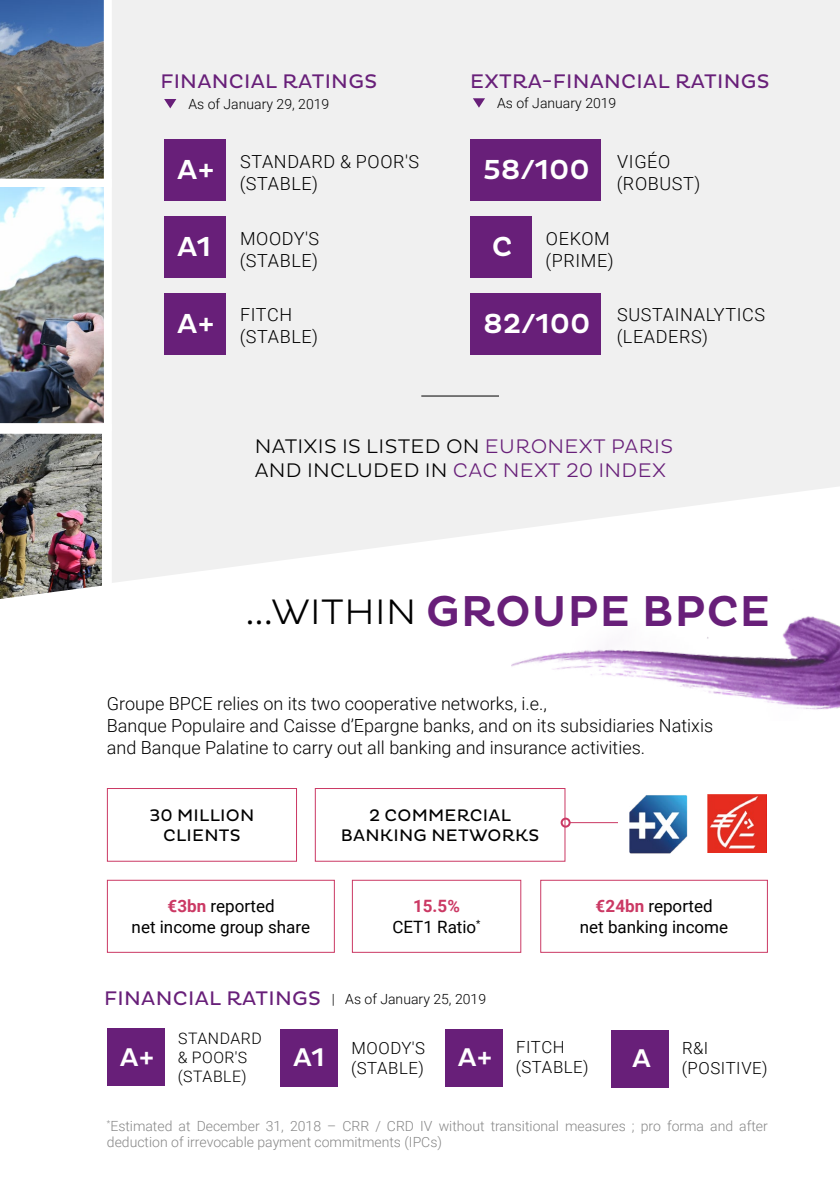
<style>
.page{position:relative;width:840px;height:1191px;background:#fff}
.page>*{position:absolute;margin:0;border:0;box-sizing:border-box;transform-origin:0 0}
.t1{font:500 44px "Pluto";letter-spacing:.015em;color:#681f79}
.t2{font:500 28px "Pluto";color:#fff}
.t3{font:500 26px "Pluto";color:#fff}
.t4{font:300 20px/24px "Pluto";letter-spacing:.015em;color:#000}
.t5{font:20px "Pluto";letter-spacing:.015em;color:#681f79}
.t6{font:300 18px/21.6px "Roboto";color:#000}
.t7{font:300 18px/21.6px "Roboto";letter-spacing:.035em;color:#000}
.t8{font:17px/20.4px "Roboto";color:#000;text-align:center}
.t9{font:17px/20.4px "Pluto";letter-spacing:.015em;color:#000;text-align:center}
.t10{font:300 16.8px/20px "Roboto";letter-spacing:.035em;color:#000}
.t11{font:300 15.8px/19px "Roboto";letter-spacing:.035em;color:#000}
.t12{font:300 14px/16.8px "Roboto";color:#878787}
.t13{font:300 14px "Roboto";color:#000}
.s1{font-family:"Pluto";font-weight:500;font-size:28px;color:#fff}
.s2{color:#681f79}
.s3{font-weight:300;font-size:36px;color:#000}
.s4{font-weight:700;color:#cb3964}
.s5{font-family:"Pluto";font-weight:400;font-size:20px;color:#681f79}
</style>
<div class="page">
<svg style="left:117px;top:0;width:722px;height:582px;fill:#f0f0f0"></svg>
<img style="left:511px;top:576px;width:328px;height:134px">
<div style="left:164px;top:139px;width:61px;height:62px;background:#681f79"></div>
<div style="left:164px;top:216px;width:61px;height:62px;background:#681f79"></div>
<div style="left:164px;top:293px;width:61px;height:61px;background:#681f79"></div>
<svg style="left:164px;top:99px;width:12px;height:9px"></svg>
<div style="left:469px;top:139px;width:131px;height:62px;background:#681f79"></div>
<div style="left:469px;top:216px;width:62px;height:62px;background:#681f79"></div>
<div style="left:469px;top:293px;width:131px;height:61px;background:#681f79"></div>
<svg style="left:472px;top:98px;width:13px;height:10px"></svg>
<hr style="left:421px;top:395px;width:77px;height:1px;background:#000">
<img style="left:0;top:0;width:117px;height:599px">
<div style="left:107px;top:788px;width:190px;height:73px;border:1px solid #cb3964"></div>
<div style="left:314px;top:788px;width:251px;height:73px;border:1px solid #cb3964"></div>
<hr style="left:569px;top:822px;width:89px;height:1px;background:#cb3964">
<div style="left:560px;top:817px;width:10px;height:10px;border:2px solid #cb3964;border-radius:50%"></div>
<div style="left:617px;top:787px;width:79px;height:73px;background:#fff"></div>
<img style="left:629px;top:795px;width:58px;height:58px">
<img style="left:707px;top:794px;width:59px;height:58px">
<div style="left:107px;top:879px;width:227px;height:73px;border:1px solid #cb3964"></div>
<div style="left:351px;top:879px;width:170px;height:73px;border:1px solid #cb3964"></div>
<div style="left:540px;top:879px;width:227px;height:73px;border:1px solid #cb3964"></div>
<div style="left:107px;top:1028px;width:58px;height:58px;background:#681f79"></div>
<div style="left:280px;top:1029px;width:58px;height:57px;background:#681f79"></div>
<div style="left:445px;top:1029px;width:57px;height:57px;background:#681f79"></div>
<div style="left:611px;top:1030px;width:57px;height:57px;background:#681f79"></div>
<p class="t5" style="left:160px;top:70px;width:218px">FINANCIAL RATINGS</p>
<p class="t13" style="left:188px;top:94px;width:142px">As of January 29, 2019</p>
<p class="t7" style="left:239px;top:150px;width:181px;text-indent:-62px"><span class="s1">A+</span> STANDARD &amp; POOR'S (STABLE)</p>
<p class="t7" style="left:177px;top:227px;width:143px;text-align:right"><span class="s1">A1</span> MOODY'S (STABLE)</p>
<p class="t7" style="left:239px;top:303px;width:80px;text-indent:-62px"><span class="s1">A+</span> FITCH (STABLE)</p>
<p class="t5" style="left:470px;top:70px;width:301px">EXTRA-FINANCIAL RATINGS</p>
<p class="t13" style="left:497px;top:94px;width:121px">As of January 2019</p>
<h2 class="t2" style="left:482px;top:154px;width:189px">58/100 <sup>VIGÉO</sup></h2>
<p class="t6" style="left:616px;top:172px;width:85px">(ROBUST)</p>
<p class="t7" style="left:491px;top:227px;width:123px;text-align:right"><span class="s1">C</span> OEKOM (PRIME)</p>
<p class="t7" style="left:616px;top:303px;width:150px;text-indent:-134px"><span class="s1">82/100</span> SUSTAINALYTICS (LEADERS)</p>
<p class="t4" style="left:254px;top:434px;width:420px">NATIXIS IS LISTED ON <span class="s2">EURONEXT PARIS<br></span>AND INCLUDED IN <span class="s2">CAC NEXT 20 INDEX</span></p>
<h1 class="t1" style="left:245px;top:586px;width:526px"><span class="s3">...WITHIN</span> GROUPE BPCE</h1>
<p class="t6" style="left:107px;top:692px;width:607px">Groupe BPCE relies on its two cooperative networks, i.e.,<br>Banque Populaire and Caisse d’Epargne banks, and on its subsidiaries Natixis and Banque Palatine to carry out all banking and insurance activities.</p>
<p class="t9" style="left:149px;top:805px;width:106px">30 MILLION<br>CLIENTS</p>
<p class="t9" style="left:340px;top:805px;width:200px">2 COMMERCIAL<br>BANKING NETWORKS</p>
<p class="t8" style="left:132px;top:895px;width:180px"><span class="s4">€3bn</span> reported<br>net income group share</p>
<p class="t8" style="left:392px;top:895px;width:90px"><span class="s4">15.5%<br></span>CET1 Ratio<sup>*</sup></p>
<p class="t8" style="left:579px;top:895px;width:150px"><span class="s4">€24bn</span> reported<br>net banking income</p>
<p class="t13" style="left:104px;top:989px;width:383px"><span class="s5">FINANCIAL RATINGS</span> | As of January 25, 2019</p>
<h3 class="t3" style="left:120px;top:1042px;width:36px">A+</h3>
<p class="t11" style="left:178px;top:1028px;width:85px">STANDARD &amp; POOR'S (STABLE)</p>
<h3 class="t3" style="left:293px;top:1042px;width:33px">A1</h3>
<p class="t10" style="left:351px;top:1037px;width:75px">MOODY'S (STABLE)</p>
<h3 class="t3" style="left:457px;top:1042px;width:36px">A+</h3>
<p class="t10" style="left:515px;top:1036px;width:74px">FITCH (STABLE)</p>
<h3 class="t3" style="left:631px;top:1044px;width:20px">A</h3>
<p class="t10" style="left:681px;top:1037px;width:87px">R&amp;I (POSITIVE)</p>
<p class="t12" style="left:107px;top:1116px;width:662px"><sup>*</sup>Estimated at December 31, 2018 – CRR / CRD IV without transitional measures ; pro forma and after deduction of irrevocable payment commitments (IPCs)</p>
</div>
